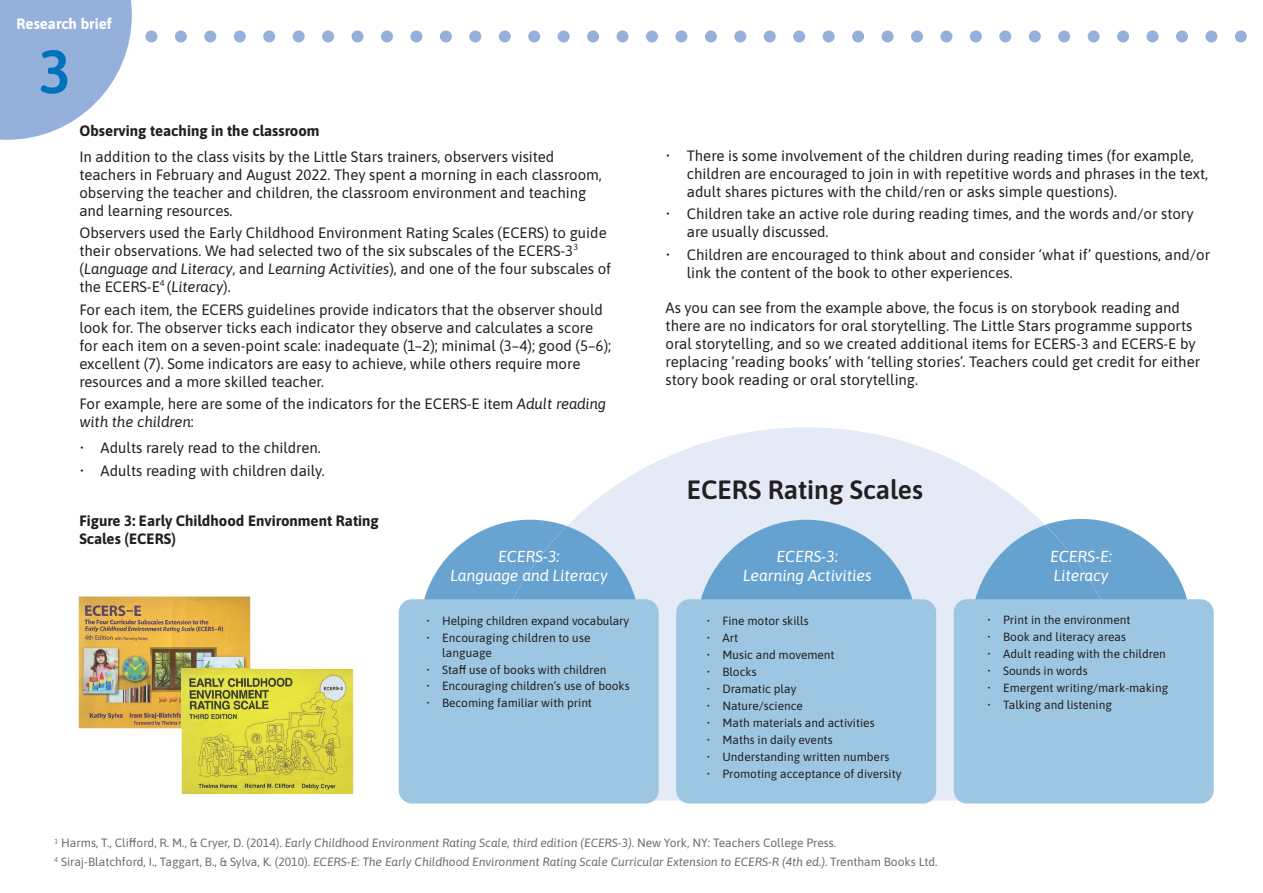
<style>
.page{position:relative;width:1263px;height:893px;background:#fff}
.page>*{position:absolute;margin:0;border:0;box-sizing:border-box;transform-origin:0 0}
.t1{font:600 61.2px "Asap";color:#0073bc}
.t2{font:600 26.4px "Asap";color:#231f20}
.t3{font:italic 15.9px/19px "Asap";color:#fff;text-align:center}
.t4{font:600 15.9px "Asap";color:#231f20}
.t5{font:15px/18px "Asap";color:#231f20}
.t6{font:700 15px/18px "Asap";color:#231f20}
.t7{font:700 15px "Asap";color:#fff}
.t8{font:13.2px/15.9px "Asap";color:#231f20;text-align:center}
.t9{font:italic 12px/18.6px "Asap";color:#6c6d70}
.t10{font:11.85px/14.2px "Asap";color:#231f20}
.s1{font-style:italic}
.s2{font-style:normal}
</style>
<div class="page">
<svg style="left:145px;top:30px;width:1102px;height:12px"></svg>
<svg style="left:0;top:0;width:132px;height:140px"></svg>
<svg style="left:523px;top:427px;width:560px;height:374px;fill:#e4ebf6"></svg>
<svg style="left:424px;top:520px;width:216px;height:79px;background:#8eb9db"></svg>
<svg style="left:697px;top:520px;width:220px;height:79px;background:#8ab7da"></svg>
<svg style="left:971px;top:519px;width:216px;height:80px;background:#8db9db"></svg>
<div style="left:399px;top:599px;width:260px;height:204px;background:#9cc6e1;border-radius:13px"></div>
<div style="left:676px;top:599px;width:260px;height:204px;background:#9cc6e1;border-radius:13px"></div>
<div style="left:954px;top:599px;width:260px;height:204px;background:#9cc6e1;border-radius:13px"></div>
<img style="left:79px;top:597px;width:171px;height:131px">
<img style="left:182px;top:669px;width:171px;height:125px">
<img style="left:182px;top:669px;width:68px;height:59px">
<p class="t7" style="left:16px;top:13px;width:97px">Research brief</p>
<h1 class="t1" style="left:39px;top:29px;width:34px">3</h1>
<p class="t6" style="left:79px;top:120px;width:242px">Observing teaching in the classroom</p>
<p class="t5" style="left:79px;top:147px;width:524px">In addition to the class visits by the Little Stars trainers, observers visited teachers in February and August 2022. They spent a morning in each classroom, observing the teacher and children, the classroom environment and teaching and learning resources.</p>
<p class="t5" style="left:79px;top:223px;width:533px">Observers used the Early Childhood Environment Rating Scales (ECERS) to guide their observations. We had selected two of the six subscales of the ECERS-3<sup>3 </sup>(<span class="s1">Language and Literacy</span>, and <span class="s1">Learning Activities</span>), and one of the four subscales of the ECERS-E<sup>4</sup> (<span class="s1">Literacy</span>).</p>
<p class="t5" style="left:79px;top:300px;width:533px">For each item, the ECERS guidelines provide indicators that the observer should look for. The observer ticks each indicator they observe and calculates a score for each item on a seven-point scale: inadequate (1–2); minimal (3–4); good (5–6); excellent (7). Some indicators are easy to achieve, while others require more resources and a more skilled teacher.</p>
<p class="t5" style="left:79px;top:394px;width:528px">For example, here are some of the indicators for the ECERS-E item <span class="s1">Adult reading with the children</span>:</p>
<p class="t5" style="left:79px;top:438px;width:243px">• Adults rarely read to the children.</p>
<p class="t5" style="left:79px;top:461px;width:247px">• Adults reading with children daily.</p>
<p class="t8" style="left:532px;top:214px;width:16px">20</p>
<p class="t8" style="left:539px;top:302px;width:9px">0</p>
<p class="t8" style="left:596px;top:333px;width:41px">Time 1</p>
<p class="t6" style="left:79px;top:511px;width:301px">Figure 3: Early Childhood Environment Rating<br>Scales (ECERS)</p>
<p class="t3" style="left:450px;top:546px;width:159px">ECERS-3:<br>Language and Literacy</p>
<p class="t10" style="left:426px;top:613px;width:204px">• Helping children expand vocabulary</p>
<p class="t10" style="left:442px;top:630px;width:150px;text-indent:-16px">• Encouraging children to use language</p>
<p class="t10" style="left:426px;top:661px;width:182px">• Staff use of books with children</p>
<p class="t10" style="left:426px;top:678px;width:205px">• Encouraging children’s use of books</p>
<p class="t10" style="left:426px;top:695px;width:167px">• Becoming familiar with print</p>
<p class="t5" style="left:687px;top:146px;width:523px;text-indent:-21px">• There is some involvement of the children during reading times (for example, children are encouraged to join in with repetitive words and phrases in the text, adult shares pictures with the child/ren or asks simple questions).</p>
<p class="t5" style="left:687px;top:204px;width:508px;text-indent:-21px">• Children take an active role during reading times, and the words and/or story are usually discussed.</p>
<p class="t5" style="left:687px;top:245px;width:525px;text-indent:-21px">• Children are encouraged to think about and consider ‘what if’ questions, and/or link the content of the book to other experiences.</p>
<p class="t5" style="left:666px;top:298px;width:536px">As you can see from the example above, the focus is on storybook reading and there are no indicators for oral storytelling. The Little Stars programme supports oral storytelling, and so we created additional items for ECERS-3 and ECERS-E by replacing ‘reading books’ with ‘telling stories’. Teachers could get credit for either story book reading or oral storytelling.</p>
<p class="t4" style="left:851px;top:155px;width:30px">67%</p>
<p class="t4" style="left:726px;top:245px;width:30px">24%</p>
<p class="t8" style="left:840px;top:317px;width:48px">Control:<br>Time 1</p>
<p class="t8" style="left:964px;top:317px;width:48px">Control:<br>Time 2</p>
<p class="t8" style="left:702px;top:317px;width:75px">Intervention:<br>Time 2</p>
<h2 class="t2" style="left:687px;top:471px;width:238px">ECERS Rating Scales</h2>
<p class="t3" style="left:743px;top:546px;width:130px">ECERS-3:<br>Learning Activities</p>
<p class="t3" style="left:1050px;top:546px;width:63px;text-align:left">ECERS-E:<br>Literacy</p>
<p class="t10" style="left:707px;top:613px;width:103px">• Fine motor skills</p>
<p class="t10" style="left:707px;top:630px;width:33px">• Art</p>
<p class="t10" style="left:707px;top:647px;width:129px">• Music and movement</p>
<p class="t10" style="left:707px;top:664px;width:52px">• Blocks</p>
<p class="t10" style="left:707px;top:681px;width:91px">• Dramatic play</p>
<p class="t10" style="left:707px;top:698px;width:98px">• Nature/science</p>
<p class="t10" style="left:707px;top:715px;width:169px">• Math materials and activities</p>
<p class="t10" style="left:707px;top:732px;width:127px">• Maths in daily events</p>
<p class="t10" style="left:707px;top:749px;width:184px">• Understanding written numbers</p>
<p class="t10" style="left:707px;top:766px;width:196px">• Promoting acceptance of diversity</p>
<p class="t10" style="left:987px;top:612px;width:145px">• Print in the environment</p>
<p class="t10" style="left:987px;top:629px;width:140px">• Book and literacy areas</p>
<p class="t10" style="left:987px;top:646px;width:180px">• Adult reading with the children</p>
<p class="t10" style="left:987px;top:663px;width:102px">• Sounds in words</p>
<p class="t10" style="left:987px;top:680px;width:182px">• Emergent writing/mark-making</p>
<p class="t10" style="left:987px;top:697px;width:126px">• Talking and listening</p>
<p class="t9" style="left:54px;top:833px;width:885px"><sup>3</sup> <span class="s2">Harms, T., Clifford, R. M., &amp; Cryer, D. (2014).</span> Early Childhood Environment Rating Scale, third edition (ECERS-3)<span class="s2">. New York, NY: Teachers College Press.<br></span><sup>4</sup> <span class="s2">Siraj-Blatchford, I., Taggart, B., &amp; Sylva, K. (2010).</span> ECERS-E: The Early Childhood Environment Rating Scale Curricular Extension to ECERS-R (4th ed.)<span class="s2">. Trentham Books Ltd.</span></p>
</div>
